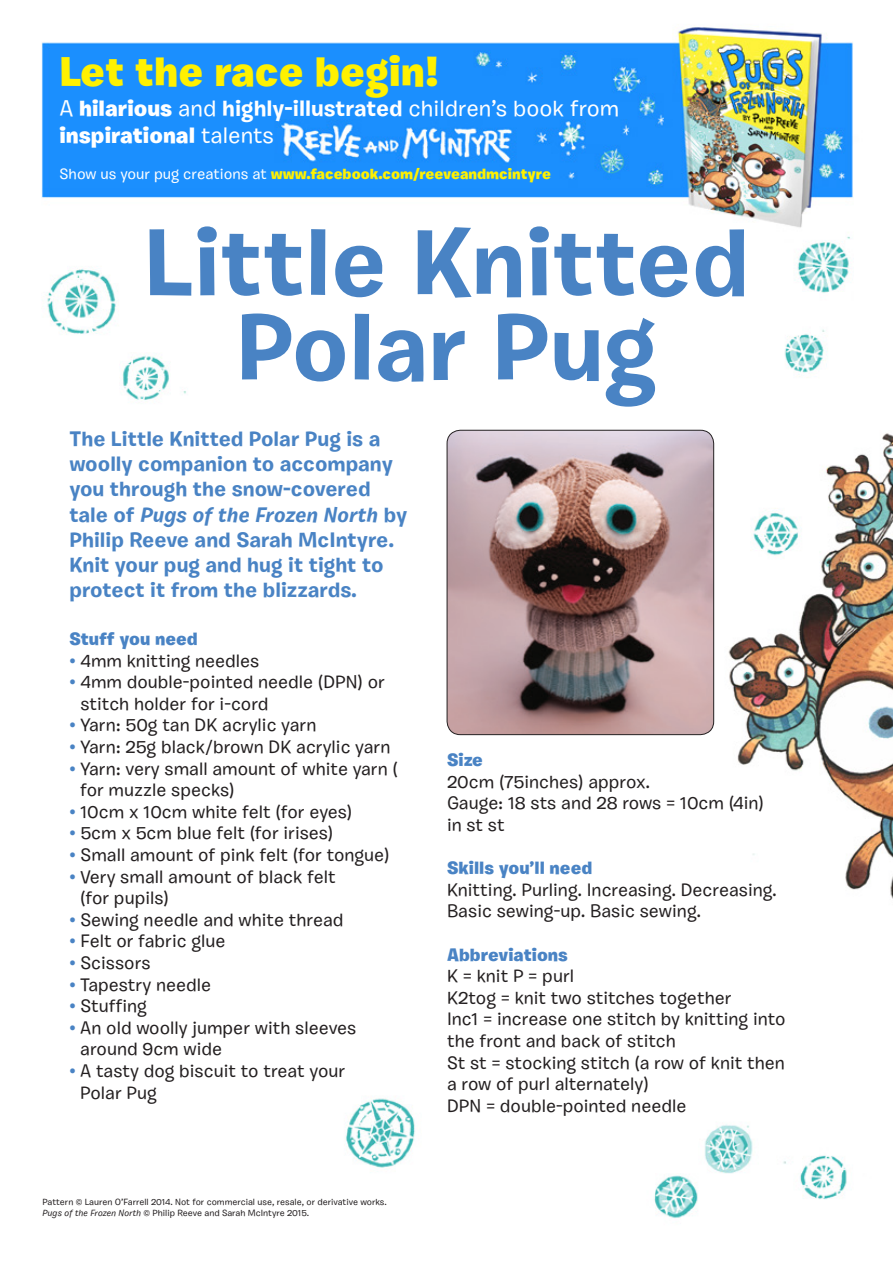
<style>
.page{position:relative;width:893px;height:1263px;background:#fff}
.page>*{position:absolute;margin:0;border:0;box-sizing:border-box;transform-origin:0 0}
.t1{font:700 96px/84.6px "Burbank Small";color:#4983c4;text-align:center}
.t2{font:900 42px "Burbank Small";color:#fff101}
.t3{font:500 22.5px/27px "Burbank Small";color:#fff}
.t4{font:700 21px/25.2px "Burbank Small";color:#4983c4}
.t5{font:500 18px/21.6px "Burbank Small";color:#231f20}
.t6{font:900 18px "Burbank Small";color:#4983c4}
.t7{font:900 15px "Burbank Small";color:#fff101}
.t8{font:500 9px/10.8px "Burbank Small";color:#231f20}
.s1{font-weight:900}
.s2{font-weight:700}
.s3{font-weight:500;color:#fff}
.s4{font-style:italic}
.s5{color:#4983c4}
</style>
<div class="page">
<img style="left:47px;top:236px;width:846px;height:982px">
<img style="left:41px;top:27px;width:813px;height:201px">
<img style="left:447px;top:430px;width:267px;height:305px">
<div style="left:447px;top:430px;width:267px;height:305px;border:1px solid #231f20;border-radius:13px"></div>
<p class="t2" style="left:60px;top:45px;width:381px">Let the race begin!</p>
<p class="t3" style="left:60px;top:95px;width:561px">A <span class="s1">hilarious</span> and <span class="s2">highly-illustrated</span> children’s book from <span class="s1">inspirational</span> talents</p>
<p class="t7" style="left:60px;top:164px;width:493px"><span class="s3">Show us your pug creations at</span> www.facebook.com/reeveandmcintyre</p>
<p class="t1" style="left:144px;top:220px;width:607px">Little Knitted<br>Polar Pug</p>
<p class="t4" style="left:69px;top:426px;width:339px">The Little Knitted Polar Pug is a woolly companion to accompany you through the snow-covered tale of <span class="s4">Pugs of the Frozen North</span> by<br>Philip Reeve and Sarah McIntyre.<br>Knit your pug and hug it tight to protect it from the blizzards.</p>
<p class="t6" style="left:69px;top:628px;width:130px">Stuff you need</p>
<p class="t5" style="left:69px;top:650px;width:192px"><span class="s5">•</span> 4mm knitting needles</p>
<p class="t5" style="left:80px;top:671px;width:306px;text-indent:-11px"><span class="s5">•</span> 4mm double-pointed needle (DPN) or stitch holder for i-cord</p>
<p class="t5" style="left:69px;top:714px;width:248px"><span class="s5">•</span> Yarn: 50g tan DK acrylic yarn</p>
<p class="t5" style="left:69px;top:736px;width:322px"><span class="s5">•</span> Yarn: 25g black/brown DK acrylic yarn</p>
<p class="t5" style="left:80px;top:758px;width:319px;text-indent:-11px"><span class="s5">•</span> Yarn: very small amount of white yarn ( for muzzle specks)</p>
<p class="t5" style="left:69px;top:801px;width:284px"><span class="s5">•</span> 10cm x 10cm white felt (for eyes)</p>
<p class="t5" style="left:69px;top:822px;width:265px"><span class="s5">•</span> 5cm x 5cm blue felt (for irises)</p>
<p class="t5" style="left:69px;top:844px;width:321px"><span class="s5">•</span> Small amount of pink felt (for tongue)</p>
<p class="t5" style="left:80px;top:866px;width:257px;text-indent:-11px"><span class="s5">•</span> Very small amount of black felt (for pupils)</p>
<p class="t5" style="left:69px;top:909px;width:276px"><span class="s5">•</span> Sewing needle and white thread</p>
<p class="t5" style="left:69px;top:930px;width:158px"><span class="s5">•</span> Felt or fabric glue</p>
<p class="t5" style="left:69px;top:952px;width:83px"><span class="s5">•</span> Scissors</p>
<p class="t5" style="left:69px;top:974px;width:143px"><span class="s5">•</span> Tapestry needle</p>
<p class="t5" style="left:69px;top:995px;width:79px"><span class="s5">•</span> Stuffing</p>
<p class="t5" style="left:80px;top:1017px;width:278px;text-indent:-11px"><span class="s5">•</span> An old woolly jumper with sleeves around 9cm wide</p>
<p class="t5" style="left:80px;top:1060px;width:267px;text-indent:-11px"><span class="s5">•</span> A tasty dog biscuit to treat your<br>Polar Pug</p>
<p class="t8" style="left:43px;top:1196px;width:346px">Pattern © Lauren O’Farrell 2014. Not for commercial use, resale, or derivative works.<br><span class="s4">Pugs of the Frozen North</span> © Philip Reeve and Sarah McIntyre 2015.</p>
<p class="t6" style="left:447px;top:749px;width:38px">Size</p>
<p class="t5" style="left:447px;top:771px;width:205px">20cm (75inches) approx.</p>
<p class="t5" style="left:447px;top:792px;width:318px">Gauge: 18 sts and 28 rows = 10cm (4in) in st st</p>
<p class="t6" style="left:447px;top:857px;width:147px">Skills you’ll need</p>
<p class="t5" style="left:447px;top:879px;width:331px">Knitting. Purling. Increasing. Decreasing.<br>Basic sewing-up. Basic sewing.</p>
<p class="t6" style="left:447px;top:943px;width:122px">Abbreviations</p>
<p class="t5" style="left:447px;top:965px;width:286px">K = knit P = purl<br>K2tog = knit two stitches together</p>
<p class="t5" style="left:447px;top:1008px;width:340px">Inc1 = increase one stitch by knitting into the front and back of stitch</p>
<p class="t5" style="left:447px;top:1051px;width:339px">St st = stocking stitch (a row of knit then a row of purl alternately)</p>
<p class="t5" style="left:447px;top:1095px;width:241px">DPN = double-pointed needle</p>
</div>
